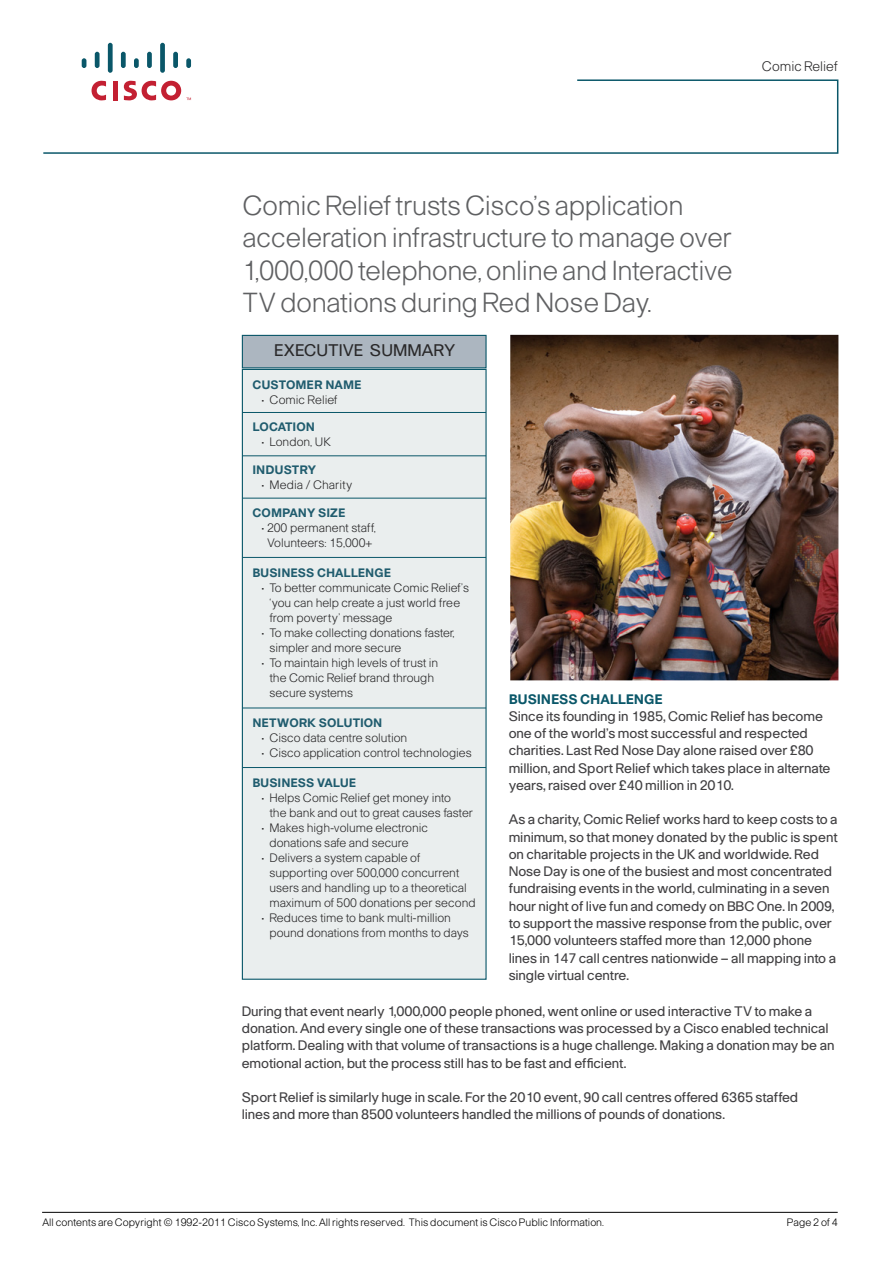
<style>
.page{position:relative;width:893px;height:1263px;background:#fff}
.page>*{position:absolute;margin:0;border:0;box-sizing:border-box;transform-origin:0 0}
.t1{font:300 27px/32.4px "Cisco";letter-spacing:-.01em;color:#5f6062}
.t2{font:16.5px "Cisco";letter-spacing:.01em;color:#292829}
.t3{font:13.5px/17.2px "Cisco";letter-spacing:-.01em;color:#414042}
.t4{font:700 13.5px "Cisco";letter-spacing:-.01em;color:#0a5769}
.t5{font:300 13.5px "Cisco";color:#292829}
.t6{font:300 12px/15px "Cisco";letter-spacing:-.005em;color:#292829}
.t7{font:700 12px "Cisco";color:#205c6e}
.t8{font:300 10.5px "Cisco";color:#000}
</style>
<div class="page">
<hr style="left:82px;top:58px;width:4px;height:10px;background:#0a5769;border-radius:2px">
<div style="left:95px;top:52px;width:5px;height:16px;background:#0a5769;border-radius:2px"></div>
<div style="left:108px;top:43px;width:5px;height:30px;background:#0a5769;border-radius:2px"></div>
<div style="left:121px;top:52px;width:5px;height:16px;background:#0a5769;border-radius:2px"></div>
<div style="left:134px;top:58px;width:5px;height:10px;background:#0a5769;border-radius:2px"></div>
<div style="left:147px;top:52px;width:5px;height:16px;background:#0a5769;border-radius:2px"></div>
<div style="left:160px;top:43px;width:5px;height:30px;background:#0a5769;border-radius:2px"></div>
<div style="left:173px;top:52px;width:5px;height:16px;background:#0a5769;border-radius:2px"></div>
<div style="left:186px;top:58px;width:5px;height:10px;background:#0a5769;border-radius:2px"></div>
<svg style="left:43px;top:79px;width:796px;height:75px"></svg>
<hr style="left:42px;top:1212px;width:796px;height:1px;background:#000">
<div style="left:242px;top:335px;width:245px;height:33px;background:#acb6c0;border:1px solid #0a5769"></div>
<div style="left:242px;top:369px;width:245px;height:611px;background:#eaeeee;border:1px solid #0a5769"></div>
<hr style="left:242px;top:412px;width:244px;height:1px;background:#0a5769">
<hr style="left:242px;top:455px;width:244px;height:1px;background:#0a5769">
<hr style="left:242px;top:498px;width:244px;height:1px;background:#0a5769">
<hr style="left:242px;top:708px;width:244px;height:1px;background:#0a5769">
<hr style="left:242px;top:767px;width:244px;height:1px;background:#0a5769">
<hr style="left:242px;top:557px;width:244px;height:1px;background:#0a5769">
<img style="left:510px;top:335px;width:328px;height:345px">
<p class="t5" style="left:762px;top:58px;width:77px">Comic Relief</p>
<h1 class="t1" style="left:242px;top:189px;width:492px">Comic Relief trusts Cisco’s application acceleration infrastructure to manage over 1,000,000 telephone, online and Interactive TV donations during Red Nose Day.</h1>
<p class="t2" style="left:274px;top:341px;width:33px">Execu</p>
<p class="t2" style="left:328px;top:341px;width:129px">tive Summary</p>
<p class="t7" style="left:252px;top:377px;width:111px">CUSTOMER NAME</p>
<p class="t6" style="left:261px;top:392px;width:78px">• Comic Relief</p>
<p class="t7" style="left:252px;top:420px;width:64px">LOCATION</p>
<p class="t6" style="left:261px;top:434px;width:71px">• London, UK</p>
<p class="t7" style="left:252px;top:462px;width:65px">I NDUSTRY</p>
<p class="t6" style="left:261px;top:477px;width:93px">• Media / Charity</p>
<p class="t7" style="left:252px;top:506px;width:94px">COMPANY SIZE</p>
<p class="t6" style="left:261px;top:520px;width:116px;text-align:center">• 200 permanent staff,<br>Volunteers: 15,000+</p>
<p class="t7" style="left:252px;top:565px;width:140px">BUSINESS CHALLENGE</p>
<p class="t6" style="left:269px;top:580px;width:201px;text-indent:-8px">• To better communicate Comic Relief’s ‘you can help create a just world free from poverty’ message</p>
<p class="t6" style="left:269px;top:625px;width:187px;text-indent:-8px">• To make collecting donations faster, simpler and more secure</p>
<p class="t6" style="left:269px;top:655px;width:170px;text-indent:-8px">• To maintain high levels of trust in the Comic Relief brand through secure systems</p>
<p class="t7" style="left:252px;top:715px;width:131px">N ETWORK SOLUTION</p>
<p class="t6" style="left:261px;top:730px;width:147px">• Cisco data centre solution</p>
<p class="t6" style="left:261px;top:745px;width:212px">• Cisco application control technologies</p>
<p class="t7" style="left:252px;top:775px;width:105px">BUSINESS VALUE</p>
<p class="t6" style="left:269px;top:790px;width:205px;text-indent:-8px">• Helps Comic Relief get money into<br>the bank and out to great causes faster</p>
<p class="t6" style="left:269px;top:820px;width:160px;text-indent:-8px">• Makes high-volume electronic donations safe and secure</p>
<p class="t6" style="left:269px;top:850px;width:208px;text-indent:-8px">• Delivers a system capable of supporting over 500,000 concurrent users and handling up to a theoretical maximum of 500 donations per second</p>
<p class="t6" style="left:269px;top:910px;width:201px;text-indent:-8px">• Reduces time to bank multi-million pound donations from months to days</p>
<p class="t4" style="left:509px;top:690px;width:156px">BUSINESS CHALLENGE</p>
<p class="t3" style="left:509px;top:707px;width:323px">Since its founding in 1985, Comic Relief has become one of the world’s most successful and respected charities. Last Red Nose Day alone raised over £80 million, and Sport Relief which takes place in alternate years, raised over £40 million in 2010.</p>
<p class="t3" style="left:509px;top:811px;width:330px">As a charity, Comic Relief works hard to keep costs to a minimum, so that money donated by the public is spent on charitable projects in the UK and worldwide. Red Nose Day is one of the busiest and most concentrated fundraising events in the world, culminating in a seven hour night of live fun and comedy on BBC One. In 2009, to support the massive response from the public, over 15,000 volunteers staffed more than 12,000 phone lines in 147 call centres nationwide – all mapping into a single virtual centre.</p>
<p class="t3" style="left:242px;top:1002px;width:594px">During that event nearly 1,000,000 people phoned, went online or used interactive TV to make a donation. And every single one of these transactions was processed by a Cisco enabled technical platform. Dealing with that volume of transactions is a huge challenge. Making a donation may be an emotional action, but the process still has to be fast and efficient.</p>
<p class="t3" style="left:242px;top:1089px;width:558px">Sport Relief is similarly huge in scale. For the 2010 event, 90 call centres offered 6365 staffed lines and more than 8500 volunteers handled the millions of pounds of donations.</p>
<p class="t8" style="left:43px;top:1215px;width:563px">All contents are Copyright © 1992-2011 Cisco Systems, Inc. All rights reserved. This document is Cisco Public Information.</p>
<p class="t8" style="left:787px;top:1215px;width:52px">Page 2 of 4</p>
</div>
